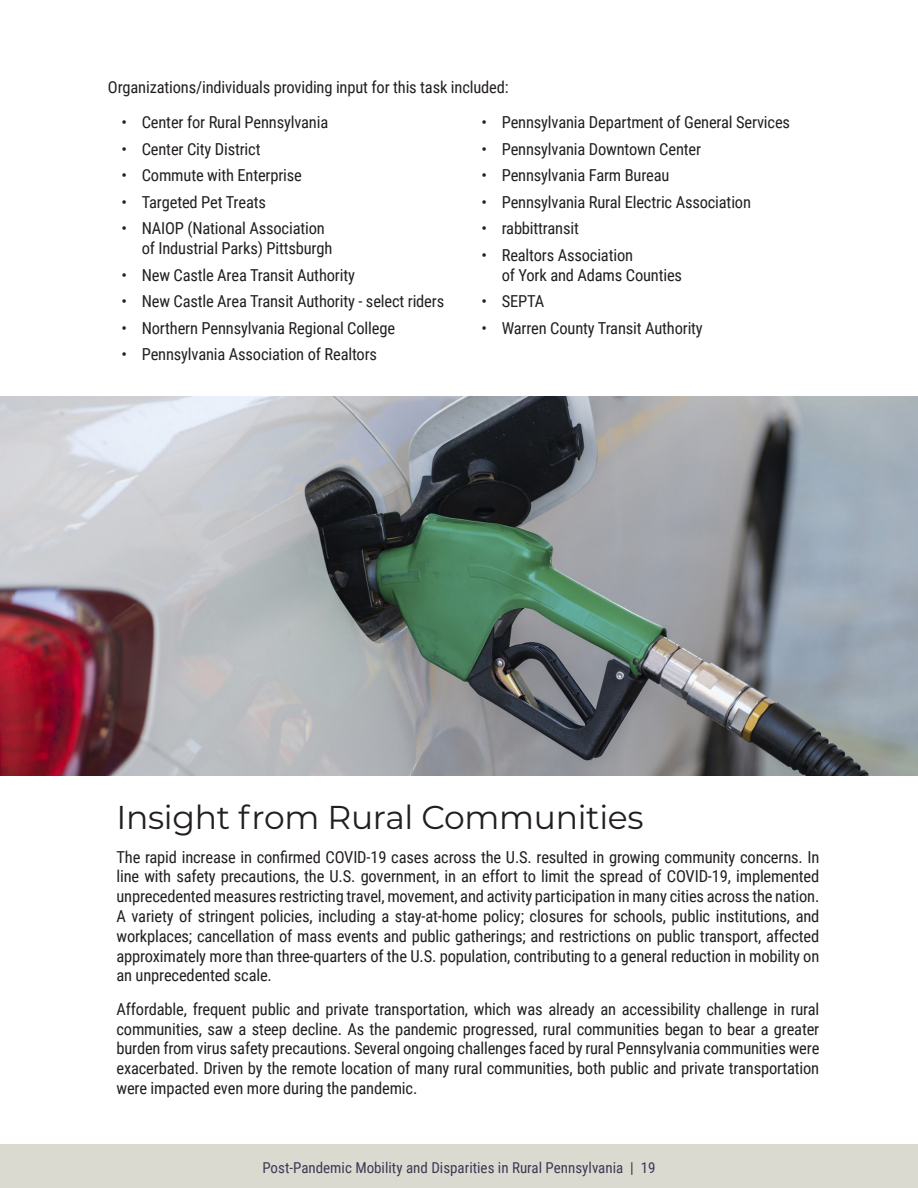
<style>
.page{position:relative;width:918px;height:1188px;background:#fff}
.page>*{position:absolute;margin:0;border:0;box-sizing:border-box;transform-origin:0 0}
.t1{font:33px "Montserrat";letter-spacing:-.01em;color:#231f20}
.t2{font:16.5px/19.8px "Roboto Condensed";letter-spacing:-.01em;color:#231f20}
.t3{font:15px "Roboto Condensed";color:#3b3952}
</style>
<div class="page">
<div style="left:0;top:1145px;width:918px;height:43px;background:#dbdad1"></div>
<img style="left:0;top:396px;width:918px;height:380px">
<p class="t2" style="left:108px;top:77px;width:402px">Organizations/individuals providing input for this task included:</p>
<p class="t2" style="left:122px;top:112px;width:208px">• Center for Rural Pennsylvania</p>
<p class="t2" style="left:122px;top:138px;width:141px">• Center City District</p>
<p class="t2" style="left:122px;top:165px;width:182px">• Commute with Enterprise</p>
<p class="t2" style="left:122px;top:191px;width:146px">• Targeted Pet Treats</p>
<p class="t2" style="left:142px;top:218px;width:192px;text-indent:-20px">• NAIOP (National Association of Industrial Parks) Pittsburgh</p>
<p class="t2" style="left:122px;top:264px;width:235px">• New Castle Area Transit Authority</p>
<p class="t2" style="left:122px;top:291px;width:324px">• New Castle Area Transit Authority - select riders</p>
<p class="t2" style="left:122px;top:317px;width:275px">• Northern Pennsylvania Regional College</p>
<p class="t2" style="left:122px;top:344px;width:257px">• Pennsylvania Association of Realtors</p>
<p class="t2" style="left:481px;top:112px;width:310px">• Pennsylvania Department of General Services</p>
<p class="t2" style="left:481px;top:138px;width:221px">• Pennsylvania Downtown Center</p>
<p class="t2" style="left:481px;top:165px;width:190px">• Pennsylvania Farm Bureau</p>
<p class="t2" style="left:481px;top:191px;width:271px">• Pennsylvania Rural Electric Association</p>
<p class="t2" style="left:481px;top:218px;width:99px">• rabbittransit</p>
<p class="t2" style="left:502px;top:245px;width:182px;text-indent:-20px">• Realtors Association<br>of York and Adams Counties</p>
<p class="t2" style="left:481px;top:291px;width:64px">• SEPTA</p>
<p class="t2" style="left:481px;top:317px;width:223px">• Warren County Transit Authority</p>
<h1 class="t1" style="left:116px;top:795px;width:529px">Insight from Rural Communities</h1>
<p class="t2" style="left:116px;top:846px;width:705px;text-align:justify">The rapid increase in confirmed COVID-19 cases across the U.S. resulted in growing community concerns. In line with safety precautions, the U.S. government, in an effort to limit the spread of COVID-19, implemented unprecedented measures restricting travel, movement, and activity participation in many cities across the nation.<br>A variety of stringent policies, including a stay-at-home policy; closures for schools, public institutions, and workplaces; cancellation of mass events and public gatherings; and restrictions on public transport, affected approximately more than three-quarters of the U.S. population, contributing to a general reduction in mobility on an unprecedented scale.</p>
<p class="t2" style="left:116px;top:998px;width:704px;text-align:justify">Affordable, frequent public and private transportation, which was already an accessibility challenge in rural communities, saw a steep decline. As the pandemic progressed, rural communities began to bear a greater burden from virus safety precautions. Several ongoing challenges faced by rural Pennsylvania communities were exacerbated. Driven by the remote location of many rural communities, both public and private transportation were impacted even more during the pandemic.</p>
<p class="t3" style="left:262px;top:1157px;width:395px">Post-Pandemic Mobility and Disparities in Rural Pennsylvania | 19</p>
</div>
